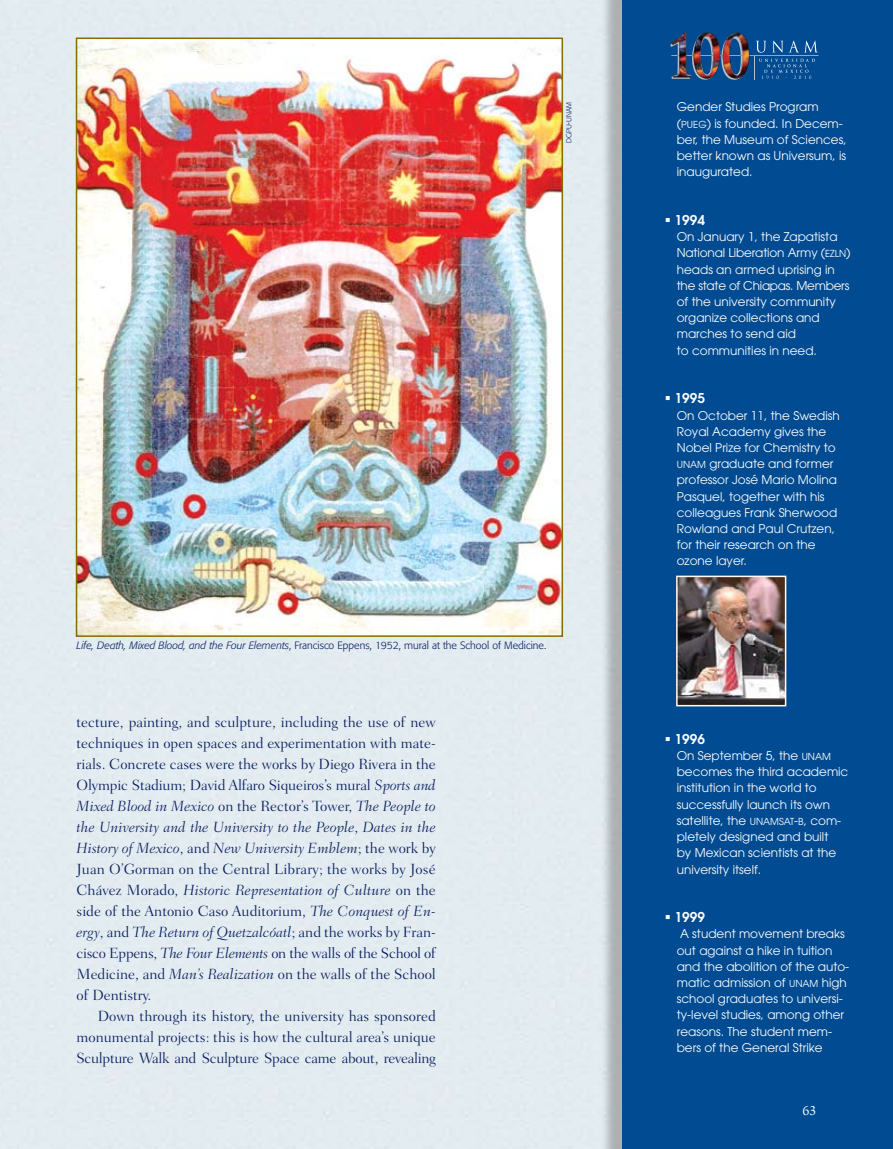
<style>
.page{position:relative;width:893px;height:1149px;background:#fff}
.page>*{position:absolute;margin:0;border:0;box-sizing:border-box;transform-origin:0 0}
.t1{font:300 15px "Fairfield LH";color:#051c5d}
.t2{font:italic 300 15px "Fairfield LH";color:#051c5d}
.t3{font:300 15px "Fairfield LH";letter-spacing:-.02em;color:#051c5d}
.t4{font:600 13.5px "Avant Garde";color:#fff}
.t5{font:13.5px "Slimbach";color:#fff}
.t6{font:12px/16.2px "Avant Garde";color:#fff}
.t7{font:300 10.5px "Formata";color:#051c5d}
.t8{font:7.2px "Formata Light SC800";color:#051c5d}
.s1{font-size:9px}
.s2{font-style:italic}
.s3{font-style:normal}
.s4{font-family:"Avant Garde Book SC800";font-size:9.6px}
</style>
<div class="page">
<div style="left:0;top:0;width:600px;height:1148px;background:#e3ecf1"></div>
<div style="left:600px;top:0;width:293px;height:1148px;background:#000;opacity:.25"></div>
<div style="left:622px;top:0;width:271px;height:1148px;background:#004b91"></div>
<img style="left:670px;top:32px;width:149px;height:48px">
<img style="left:679px;top:578px;width:104px;height:125px">
<div style="left:676px;top:575px;width:110px;height:131px;border:2px solid #fff"></div>
<img style="left:79px;top:41px;width:481px;height:592px">
<div style="left:76px;top:38px;width:487px;height:598px;border:2px solid #8b6900"></div>
<p class="t8" style="left:565px;top:143px;width:43px;rotate:-90deg">dgpu<span class="s1">-</span>unam</p>
<p class="t7" style="left:77px;top:638px;width:471px"><span class="s2">Life, Death, Mixed Blood, and the Four Elements</span>, Francisco Eppens, 1952, mural at the School of Medicine.</p>
<p class="t1" style="left:77px;top:713px;width:361px">tecture, painting, and sculpture, including the use of new</p>
<p class="t1" style="left:77px;top:734px;width:361px">techniques in open spaces and experimentation with mate-</p>
<p class="t1" style="left:77px;top:755px;width:361px">rials. Concrete cases were the works by Diego Rivera in the</p>
<p class="t1" style="left:77px;top:776px;width:361px">Olympic Stadium; David Alfaro Siqueiros’s mural <span class="s2">Sports and</span></p>
<p class="t2" style="left:77px;top:797px;width:361px">Mixed Blood in Mexico <span class="s3">on the Rector’s Tower,</span> The People to</p>
<p class="t2" style="left:77px;top:818px;width:361px">the University and the University to the People<span class="s3">,</span> Dates in the</p>
<p class="t2" style="left:77px;top:839px;width:361px">History of Mexico<span class="s3">, and</span> New University Emblem<span class="s3">; the work by</span></p>
<p class="t1" style="left:77px;top:860px;width:361px">Juan O’Gorman on the Central Library; the works by José</p>
<p class="t2" style="left:77px;top:881px;width:361px"><span class="s3">Chávez Morado,</span> Historic Representation of Culture <span class="s3">on the</span></p>
<p class="t1" style="left:77px;top:902px;width:361px">side of the Antonio Caso Auditorium, <span class="s2">The Conquest of En-</span></p>
<p class="t2" style="left:77px;top:923px;width:361px">ergy<span class="s3">, and</span> The Return of Quetzalcóatl<span class="s3">; and the works by Fran-</span></p>
<p class="t3" style="left:77px;top:944px;width:361px">cisco Eppens, <span class="s2">The Four Elements</span> on the walls of the School of</p>
<p class="t1" style="left:77px;top:965px;width:361px">Medicine, and <span class="s2">Man’s Realization</span> on the walls of the School</p>
<p class="t1" style="left:77px;top:986px;width:76px">of Dentistry.</p>
<p class="t1" style="left:98px;top:1007px;width:339px">Down through its history, the university has sponsored</p>
<p class="t1" style="left:77px;top:1028px;width:361px">monumental projects: this is how the cultural area’s unique</p>
<p class="t3" style="left:77px;top:1049px;width:361px">Sculpture Walk and Sculpture Space came about, revealing</p>
<p class="t6" style="left:677px;top:99px;width:171px">Gender Studies Program (<span class="s4">PUEG</span>) is founded. In Decem&shy;ber, the Museum of Sciences, better known as Universum, is inaugurated.</p>
<p class="t4" style="left:665px;top:211px;width:42px">▪ 1994</p>
<p class="t6" style="left:677px;top:228px;width:175px">On January 1, the Zapatista<br>National Liberation Army (<span class="s4">EZLN</span>) heads an armed uprising in the state of Chiapas. Members of the university community organize collections and marches to send aid<br>to communities in need.</p>
<p class="t4" style="left:665px;top:389px;width:42px">▪ 1995</p>
<p class="t6" style="left:677px;top:407px;width:164px">On October 11, the Swedish<br>Royal Academy gives the<br>Nobel Prize for Chemistry to<br><span class="s4">UNAM</span> graduate and former professor José Mario Molina<br>Pasquel, together with his colleagues Frank Sherwood<br>Rowland and Paul Crutzen, for their research on the ozone layer.</p>
<p class="t4" style="left:665px;top:729px;width:42px">▪ 1996</p>
<p class="t6" style="left:677px;top:747px;width:173px">On September 5, the <span class="s4">UNAM </span>becomes the third academic institution in the world to successfully launch its own satellite, the <span class="s4">UNAMSAT</span>-<span class="s4">B</span>, com&shy;pletely designed and built<br>by Mexican scientists at the university itself.</p>
<p class="t4" style="left:665px;top:908px;width:42px">▪ 1999</p>
<p class="t6" style="left:677px;top:925px;width:174px">A student movement breaks out against a hike in tuition and the abolition of the auto&shy;matic admission of <span class="s4">UNAM</span> high school graduates to universi&shy;ty-level studies, among other reasons. The student mem&shy;bers of the General Strike</p>
<p class="t5" style="left:802px;top:1102px;width:15px">63</p>
</div>
